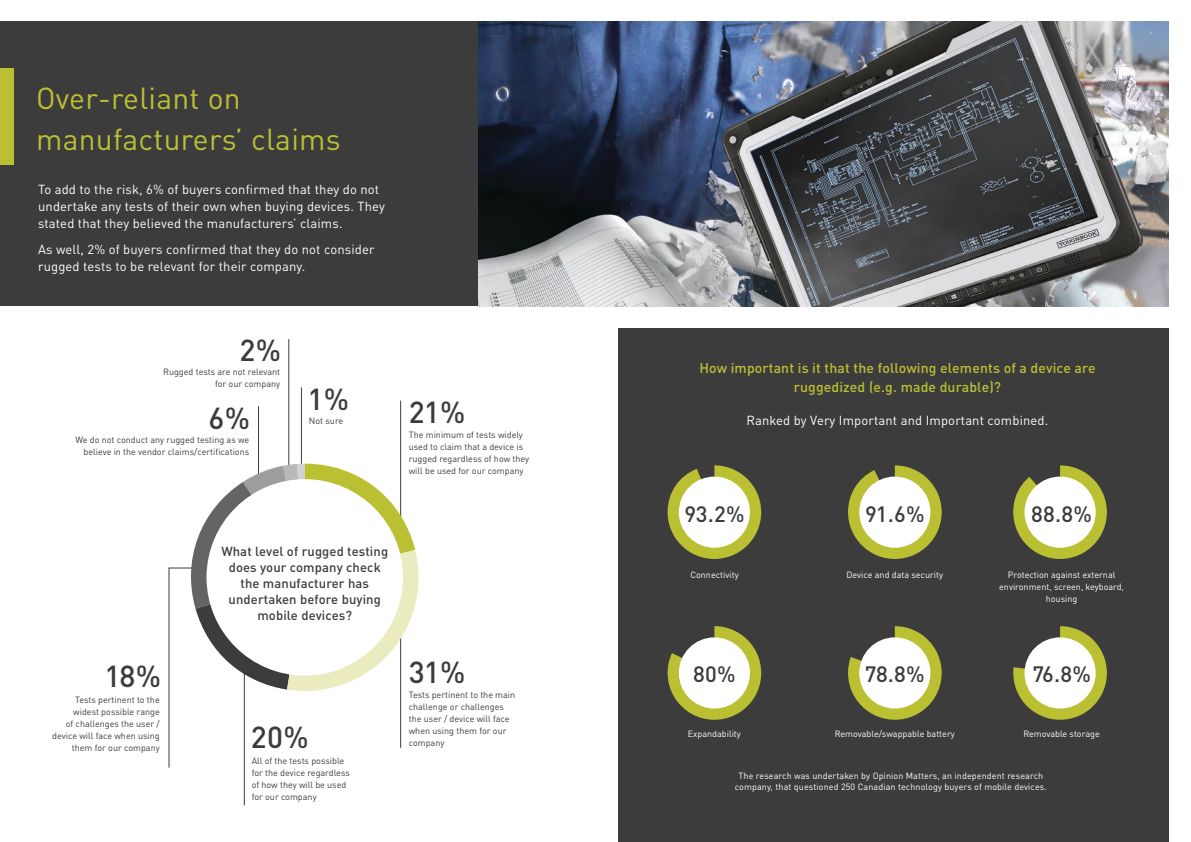
<style>
.page{position:relative;width:1191px;height:842px;background:#fff}
.page>*{position:absolute;margin:0;border:0;box-sizing:border-box;transform-origin:0 0}
.t1{font:30px/41px "DIN Pro";letter-spacing:.01em;color:#bbc033}
.t2{font:500 30px "DIN Pro";letter-spacing:-.03em;color:#3d3c3c}
.t3{font:500 22px "DIN Pro";letter-spacing:-.02em;color:#3d3c3c}
.t4{font:500 14px/19px "DIN Pro";letter-spacing:.01em;color:#bbc033;text-align:center}
.t5{font:13px/17px "DIN Pro";letter-spacing:.01em;color:#fff}
.t6{font:500 13px/16px "DIN Pro";letter-spacing:.01em;color:#3d3c3c;text-align:center}
.t7{font:9px/12px "DIN Pro";color:#3d3c3c}
.t8{font:9px/12px "DIN Pro";color:#fff;text-align:center}
</style>
<div class="page">
<hr style="left:169px;top:568px;width:75px;height:1px;background:#3d3c3c">
<img style="left:478px;top:21px;width:690px;height:285px">
<div style="left:618px;top:329px;width:550px;height:513px;background:#3d3c3c"></div>
<div style="left:0;top:21px;width:478px;height:285px;background:#3d3c3c"></div>
<hr style="left:400px;top:586px;width:1px;height:162px;background:#3d3c3c">
<hr style="left:244px;top:600px;width:1px;height:205px;background:#3d3c3c">
<hr style="left:301px;top:387px;width:1px;height:175px;background:#3d3c3c">
<hr style="left:288px;top:339px;width:1px;height:223px;background:#3d3c3c">
<hr style="left:258px;top:406px;width:1px;height:223px;background:#3d3c3c">
<hr style="left:400px;top:401px;width:1px;height:124px;background:#3d3c3c">
<hr style="left:169px;top:568px;width:1px;height:199px;background:#3d3c3c">
<svg style="left:667px;top:465px;width:94px;height:94px"></svg>
<svg style="left:667px;top:626px;width:94px;height:94px"></svg>
<svg style="left:848px;top:626px;width:93px;height:94px"></svg>
<svg style="left:1013px;top:626px;width:93px;height:94px"></svg>
<svg style="left:848px;top:465px;width:93px;height:94px"></svg>
<svg style="left:1013px;top:465px;width:93px;height:94px"></svg>
<div style="left:679px;top:477px;width:71px;height:71px;background:#fff;border-radius:50%"></div>
<div style="left:679px;top:637px;width:71px;height:71px;background:#fff;border-radius:50%"></div>
<div style="left:859px;top:477px;width:71px;height:71px;background:#fff;border-radius:50%"></div>
<div style="left:859px;top:637px;width:71px;height:71px;background:#fff;border-radius:50%"></div>
<div style="left:1024px;top:477px;width:71px;height:71px;background:#fff;border-radius:50%"></div>
<div style="left:1024px;top:637px;width:71px;height:71px;background:#fff;border-radius:50%"></div>
<div style="left:0;top:68px;width:13px;height:96px;background:#bbc033"></div>
<svg style="left:181px;top:464px;width:238px;height:228px"></svg>
<div style="left:206px;top:479px;width:197px;height:197px;background:#fff;border-radius:50%"></div>
<p class="t1" style="left:36px;top:75px;width:306px">Over-reliant on manufacturers’ claims</p>
<p class="t5" style="left:38px;top:179px;width:348px">To add to the risk, 6% of buyers confirmed that they do not undertake any tests of their own when buying devices. They stated that they believed the manufacturers’ claims.</p>
<p class="t5" style="left:38px;top:239px;width:338px">As well, 2% of buyers confirmed that they do not consider rugged tests to be relevant for their company.</p>
<p class="t2" style="left:239px;top:326px;width:43px">2%</p>
<p class="t7" style="left:163px;top:364px;width:118px;text-align:right">Rugged tests are not relevant for our company</p>
<p class="t2" style="left:307px;top:375px;width:43px">1%</p>
<p class="t2" style="left:209px;top:393px;width:43px">6%</p>
<p class="t2" style="left:409px;top:388px;width:58px">21%</p>
<p class="t7" style="left:309px;top:413px;width:36px">Not sure</p>
<p class="t7" style="left:75px;top:433px;width:175px;text-align:right">We do not conduct any rugged testing as we believe in the vendor claims/certifications</p>
<p class="t7" style="left:409px;top:428px;width:122px">The minimum of tests widely used to claim that a device is rugged regardless of how they will be used for our company</p>
<p class="t2" style="left:105px;top:652px;width:58px">18%</p>
<p class="t7" style="left:52px;top:692px;width:109px;text-align:right">Tests pertinent to the widest possible range<br>of challenges the user / device will face when using them for our company</p>
<p class="t6" style="left:221px;top:542px;width:168px">What level of rugged testing does your company check the manufacturer has undertaken before buying mobile devices?</p>
<p class="t2" style="left:251px;top:713px;width:59px">20%</p>
<p class="t7" style="left:252px;top:754px;width:100px">All of the tests possible for the device regardless of how they will be used for our company</p>
<p class="t2" style="left:409px;top:647px;width:58px">31%</p>
<p class="t7" style="left:409px;top:688px;width:108px">Tests pertinent to the main challenge or challenges the user / device will face when using them for our company</p>
<p class="t4" style="left:699px;top:357px;width:398px">How important is it that the following elements of a device are ruggedized (e.g. made durable)?</p>
<p class="t5" style="left:746px;top:411px;width:303px">Ranked by Very Important and Important combined.</p>
<p class="t3" style="left:684px;top:496px;width:62px">93.2%</p>
<p class="t3" style="left:1031px;top:496px;width:62px">88.8%</p>
<p class="t3" style="left:865px;top:496px;width:61px">91.6%</p>
<p class="t8" style="left:690px;top:568px;width:50px">Connectivity</p>
<p class="t8" style="left:846px;top:568px;width:98px">Device and data security</p>
<p class="t8" style="left:999px;top:568px;width:126px">Protection against external environment, screen, keyboard, housing</p>
<p class="t3" style="left:693px;top:657px;width:44px">80%</p>
<p class="t3" style="left:865px;top:657px;width:61px">78.8%</p>
<p class="t3" style="left:1032px;top:657px;width:60px">76.8%</p>
<p class="t8" style="left:688px;top:726px;width:55px">Expandability</p>
<p class="t8" style="left:835px;top:726px;width:121px">Removable/swappable battery</p>
<p class="t8" style="left:1023px;top:726px;width:78px">Removable storage</p>
<p class="t8" style="left:735px;top:770px;width:313px;line-height:10.8px">The research was undertaken by Opinion Matters, an independent research company, that questioned 250 Canadian technology buyers of mobile devices.</p>
</div>
